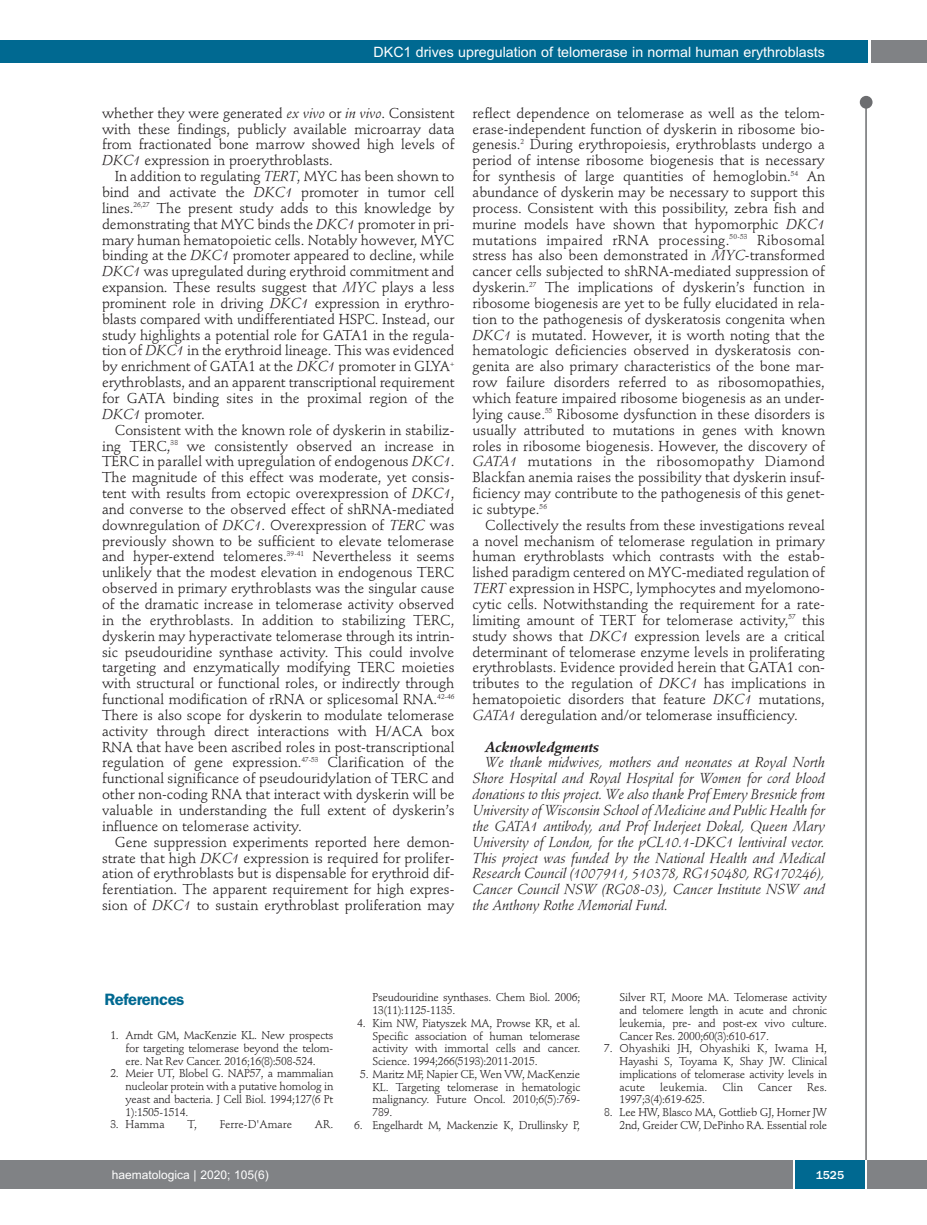
<style>
.page{position:relative;width:927px;height:1225px;background:#fff}
.page>*{position:absolute;margin:0;border:0;box-sizing:border-box;transform-origin:0 0}
.t1{font:600 16.5px "Franklin Gothic";letter-spacing:-.02em;color:#006991}
.t2{font:14.25px/15.9px "Stempel Schneidler";color:#231f20;text-align:justify}
.t3{font:italic 14.25px/15.9px "Stempel Schneidler";letter-spacing:-.005em;color:#231f20;text-align:justify}
.t4{font:14.25px "Arial";color:#fff}
.t5{font:italic 700 14.25px "Stempel Schneidler";letter-spacing:-.005em;color:#231f20}
.t6{font:12px "Arial";color:#fff}
.t7{font:500 12px "Franklin Gothic";color:#fff}
.t8{font:11.25px/12.8px "Stempel Schneidler";letter-spacing:-.02em;color:#231f20;text-align:justify}
.t9{font:11.25px "Stempel Schneidler";color:#231f20}
.s1{font-style:italic}
</style>
<div class="page">
<div style="left:860px;top:96px;width:12px;height:13px;background:#6c6d70;border-radius:50%"></div>
<hr style="left:865px;top:98px;width:2px;height:1062px;background:#6c6d70">
<div style="left:871px;top:40px;width:56px;height:22px;background:#808285"></div>
<div style="left:18px;top:40px;width:849px;height:22px;background:#006991"></div>
<div style="left:17px;top:1160px;width:910px;height:28px;background:#808285"></div>
<div style="left:795px;top:1160px;width:70px;height:28px;background:#006991"></div>
<hr style="left:793px;top:1160px;width:2px;height:28px;background:#fff">
<hr style="left:865px;top:1160px;width:2px;height:28px;background:#fff">
<div style="left:0;top:40px;width:19px;height:22px;background:#006991"></div>
<div style="left:0;top:1160px;width:18px;height:28px;background:#808285"></div>
<p class="t4" style="left:374px;top:44px;width:453px">DKC1 drives upregulation of telomerase in normal human erythroblasts</p>
<p class="t2" style="left:102px;top:106px;width:354px">whether they were generated <span class="s1">ex vivo</span> or <span class="s1">in vivo</span>. Consistent with these findings, publicly available microarray data from fractionated bone marrow showed high levels of <span class="s1">DKC1</span> expression in proerythroblasts.</p>
<p class="t2" style="left:102px;top:170px;width:354px;text-indent:13px">In addition to regulating <span class="s1">TERT</span>, MYC has been shown to bind and activate the <span class="s1">DKC1</span> promoter in tumor cell lines.<sup>26,27</sup> The present study adds to this knowledge by demonstrating that MYC binds the <span class="s1">DKC1</span> promoter in pri&shy;mary human hematopoietic cells. Notably however, MYC binding at the <span class="s1">DKC1</span> promoter appeared to decline, while <span class="s1">DKC1</span> was upregulated during erythroid commitment and expansion. These results suggest that <span class="s1">MYC</span> plays a less prominent role in driving <span class="s1">DKC1</span> expression in erythro - blasts compared with undifferentiated HSPC. Instead, our study highlights a potential role for GATA1 in the regula&shy;tion of <span class="s1">DKC1</span> in the erythroid lineage. This was evidenced by enrichment of GATA1 at the <span class="s1">DKC1</span> promoter in GLYA<sup>+ </sup>erythroblasts, and an apparent transcriptional requirement for GATA binding sites in the proximal region of the <span class="s1">DKC1</span> promoter.</p>
<p class="t2" style="left:102px;top:423px;width:354px;text-indent:13px">Consistent with the known role of dyskerin in stabiliz&shy;ing TERC,<sup>38</sup> we consistently observed an increase in TERC in parallel with upregulation of endogenous <span class="s1">DKC1</span>.<br>The magnitude of this effect was moderate, yet consis&shy;tent with results from ectopic overexpression of <span class="s1">DKC1</span>, and converse to the observed effect of shRNA-mediated downregulation of <span class="s1">DKC1</span>. Overexpression of <span class="s1">TERC</span> was previously shown to be sufficient to elevate telomerase and hyper-extend telomeres.<sup>39-41</sup> Nevertheless it seems unlikely that the modest elevation in endogenous TERC observed in primary erythroblasts was the singular cause of the dramatic increase in telomerase activity observed in the erythroblasts. In addition to stabilizing TERC, dyskerin may hyperactivate telomerase through its intrin&shy;sic pseudouridine synthase activity. This could involve targeting and enzymatically modifying TERC moieties with structural or functional roles, or indirectly through functional modification of rRNA or splicesomal RNA.<sup>42-46<br></sup>There is also scope for dyskerin to modulate telomerase activity through direct interactions with H/ACA box RNA that have been ascribed roles in post-transcriptional regulation of gene expression.<sup>47-53</sup> Clarification of the functional significance of pseudouridylation of TERC and other non-coding RNA that interact with dyskerin will be valuable in understanding the full extent of dyskerin’s influence on telomerase activity.</p>
<p class="t2" style="left:102px;top:835px;width:354px;text-indent:13px">Gene suppression experiments reported here demon&shy;strate that high <span class="s1">DKC1</span> expression is required for prolifer&shy;ation of erythroblasts but is dispensable for erythroid dif&shy;ferentiation. The apparent requirement for high expres&shy;sion of <span class="s1">DKC1</span> to sustain erythroblast proliferation may</p>
<p class="t2" style="left:472px;top:106px;width:354px">reflect dependence on telomerase as well as the telom&shy;erase-independent function of dyskerin in ribosome bio&shy;genesis.<sup>2</sup> During erythropoiesis, erythroblasts undergo a period of intense ribosome biogenesis that is necessary for synthesis of large quantities of hemoglobin.<sup>54</sup> An abundance of dyskerin may be necessary to support this process. Consistent with this possibility, zebra fish and murine models have shown that hypomorphic <span class="s1">DKC1 </span>mutations impaired rRNA processing.<sup>50-53</sup> Ribosomal stress has also been demonstrated in <span class="s1">MYC</span>-transformed cancer cells subjected to shRNA-mediated suppression of dyskerin.<sup>27</sup> The implications of dyskerin’s function in ribosome biogenesis are yet to be fully elucidated in rela&shy;tion to the pathogenesis of dyskeratosis congenita when <span class="s1">DKC1</span> is mutated. However, it is worth noting that the hematologic deficiencies observed in dyskeratosis con&shy;genita are also primary characteristics of the bone mar&shy;row failure disorders referred to as ribosomopathies, which feature impaired ribosome biogenesis as an under&shy;lying cause.<sup>55</sup> Ribosome dysfunction in these disorders is usually attributed to mutations in genes with known roles in ribosome biogenesis. However, the discovery of <span class="s1">GATA1</span> mutations in the ribosomopathy Diamond Blackfan anemia raises the possibility that dyskerin insuf&shy;ficiency may contribute to the pathogenesis of this genet&shy;ic subtype.<sup>56</sup></p>
<p class="t2" style="left:472px;top:518px;width:354px;text-indent:13px">Collectively the results from these investigations reveal a novel mechanism of telomerase regulation in primary human erythroblasts which contrasts with the estab&shy;lished paradigm centered on MYC-mediated regulation of <span class="s1">TERT</span> expression in HSPC, lymphocytes and myelomono&shy;cytic cells. Notwithstanding the requirement for a rate&shy;limiting amount of TERT for telomerase activity,<sup>57</sup> this study shows that <span class="s1">DKC1</span> expression levels are a critical determinant of telomerase enzyme levels in proliferating erythroblasts. Evidence provided herein that GATA1 con&shy;tributes to the regulation of <span class="s1">DKC1</span> has implications in hematopoietic disorders that feature <span class="s1">DKC1</span> mutations, <span class="s1">GATA1</span> deregulation and/or telomerase insufficiency.</p>
<p class="t5" style="left:485px;top:741px;width:116px">Acknowledgments</p>
<p class="t3" style="left:472px;top:756px;width:354px;text-indent:13px">We thank midwives, mothers and neonates at Royal North Shore Hospital and Royal Hospital for Women for cord blood donations to this project. We also thank Prof Emery Bresnick from University of Wisconsin School of Medicine and Public Health for the GATA1 antibody, and Prof Inderjeet Dokal, Queen Mary University of London, for the pCL10.1-DKC1 lentiviral vector.<br>This project was funded by the National Health and Medical Research Council (1007911, 510378, RG150480, RG170246), Cancer Council NSW (RG08-03), Cancer Institute NSW and the Anthony Rothe Memorial Fund.</p>
<p class="t1" style="left:104px;top:993px;width:82px">References</p>
<p class="t8" style="left:126px;top:1030px;width:209px;text-indent:-15px">1. Arndt GM, MacKenzie KL. New prospects for targeting telomerase beyond the telom&shy;ere. Nat Rev Cancer. 2016;16(8):508-524.</p>
<p class="t8" style="left:126px;top:1068px;width:209px;text-indent:-15px">2. Meier UT, Blobel G. NAP57, a mammalian nucleolar protein with a putative homolog in yeast and bacteria. J Cell Biol. 1994;127(6 Pt 1):1505-1514.</p>
<p class="t8" style="left:110px;top:1119px;width:56px">3. Hamma</p>
<p class="t8" style="left:187px;top:1119px;width:11px">T,</p>
<p class="t9" style="left:220px;top:1120px;width:74px">Ferre-D'Amare</p>
<p class="t8" style="left:315px;top:1119px;width:20px">AR.</p>
<p class="t8" style="left:373px;top:992px;width:209px">Pseudouridine synthases. Chem Biol. 2006;<br>13(11):1125-1135.</p>
<p class="t8" style="left:373px;top:1017px;width:209px;text-indent:-15px">4. Kim NW, Piatyszek MA, Prowse KR, et al.<br>Specific association of human telomerase activity with immortal cells and cancer.<br>Science. 1994;266(5193):2011-2015.</p>
<p class="t8" style="left:373px;top:1068px;width:209px;text-indent:-12px">5. Maritz MF, Napier CE, Wen VW, MacKenzie KL. Targeting telomerase in hematologic malignancy. Future Oncol. 2010;6(5):769- 789.</p>
<p class="t8" style="left:354px;top:1119px;width:227px">6. Engelhardt M, Mackenzie K, Drullinsky P,</p>
<p class="t8" style="left:619px;top:992px;width:209px">Silver RT, Moore MA. Telomerase activity and telomere length in acute and chronic leukemia, pre- and post-ex vivo culture.<br>Cancer Res. 2000;60(3):610-617.</p>
<p class="t8" style="left:619px;top:1043px;width:209px;text-indent:-15px">7. Ohyashiki JH, Ohyashiki K, Iwama H, Hayashi S, Toyama K, Shay JW. Clinical implications of telomerase activity levels in acute</p>
<p class="t9" style="left:660px;top:1082px;width:49px">leukemia.</p>
<p class="t8" style="left:722px;top:1081px;width:22px">Clin</p>
<p class="t8" style="left:758px;top:1081px;width:36px">Cancer</p>
<p class="t8" style="left:807px;top:1081px;width:22px">Res.</p>
<p class="t8" style="left:619px;top:1094px;width:87px">1997;3(4):619-625.</p>
<p class="t8" style="left:604px;top:1107px;width:224px;text-align:right">8. Lee HW, Blasco MA, Gottlieb GJ, Horner JW<br>2nd, Greider CW, DePinho RA. Essential role</p>
<p class="t6" style="left:112px;top:1167px;width:158px">haematologica | 2020; 105(6)</p>
<p class="t7" style="left:816px;top:1167px;width:30px">1525</p>
</div>
